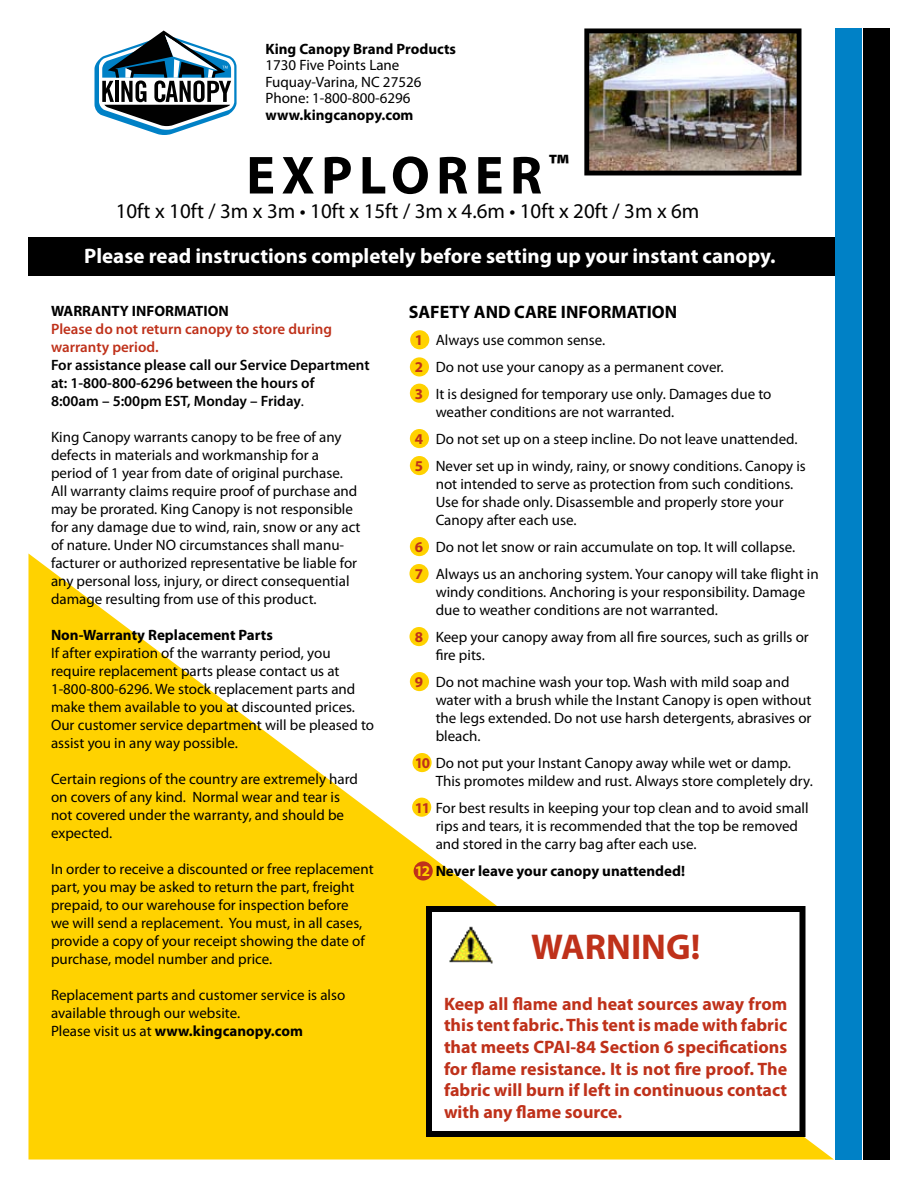
<style>
.page{position:relative;width:918px;height:1188px;background:#fff}
.page>*{position:absolute;margin:0;border:0;box-sizing:border-box;transform-origin:0 0}
.t1{font:700 54px "Myriad Pro";letter-spacing:.12em;color:#000}
.t2{font:700 36px "Myriad Pro";color:#bf311a}
.t3{font:700 21px "Myriad Pro";color:#fff}
.t4{font:21px "Myriad Pro";color:#000}
.t5{font:700 18px/21.6px "Myriad Pro";color:#bf311a;text-align:justify}
.t6{font:700 18px "Myriad Pro";color:#000}
.t7{font:15px/18px "Myriad Pro";color:#000}
.t8{font:700 15px "Myriad Pro";color:#000}
.t9{font:600 15px/18px "Myriad Pro";color:#000}
.t10{font:600 15px/18px "Myriad Pro";color:#bf311a}
.s1{font-weight:700;color:#bf311a}
.s2{color:#ffd200}
.s3{font-weight:400}
.s4{font-weight:700}
</style>
<div class="page">
<svg style="left:95px;top:31px;width:142px;height:104px"></svg>
<img style="left:590px;top:34px;width:206px;height:135px">
<div style="left:584px;top:28px;width:218px;height:147px;border:5px solid #000"></div>
<div style="left:410px;top:537px;width:19px;height:19px;background:#ffd200;border-radius:50%"></div>
<div style="left:410px;top:456px;width:19px;height:19px;background:#ffd200;border-radius:50%"></div>
<div style="left:410px;top:429px;width:19px;height:19px;background:#ffd200;border-radius:50%"></div>
<div style="left:410px;top:384px;width:19px;height:19px;background:#ffd200;border-radius:50%"></div>
<div style="left:410px;top:357px;width:19px;height:20px;background:#ffd200;border-radius:50%"></div>
<div style="left:410px;top:330px;width:19px;height:19px;background:#ffd200;border-radius:50%"></div>
<div style="left:28px;top:237px;width:828px;height:39px;background:#000"></div>
<svg style="left:28px;top:552px;width:806px;height:608px"></svg>
<div style="left:414px;top:861px;width:19px;height:20px;background:#bf311a;border-radius:50%"></div>
<div style="left:863px;top:28px;width:27px;height:1132px;background:#000"></div>
<div style="left:835px;top:28px;width:27px;height:1132px;background:#0081c6"></div>
<div style="left:429px;top:909px;width:373px;height:225px;background:#fff"></div>
<div style="left:426px;top:906px;width:380px;height:231px;border:6px solid #000"></div>
<img style="left:449px;top:926px;width:44px;height:38px">
<p class="t8" style="left:266px;top:39px;width:192px">King Canopy Brand Products</p>
<p class="t7" style="left:266px;top:57px;width:157px;line-height:16.5px">1730 Five Points Lane<br>Fuquay-Varina, NC 27526<br>Phone: 1-800-800-6296</p>
<p class="t8" style="left:266px;top:105px;width:150px">www.kingcanopy.com</p>
<h1 class="t1" style="left:246px;top:140px;width:324px">EXPLORER<sup>™</sup></h1>
<h3 class="t4" style="left:116px;top:198px;width:585px">10ft x 10ft / 3m x 3m • 10ft x 15ft / 3m x 4.6m • 10ft x 20ft / 3m x 6m</h3>
<h3 class="t3" style="left:84px;top:242px;width:693px">Please read instructions completely before setting up your instant canopy.</h3>
<p class="t6" style="left:409px;top:300px;width:268px">SAFETY AND CARE INFORMATION</p>
<p class="t7" style="left:415px;top:326px;width:358px;line-height:27px"><span class="s1">1</span> Always use common sense.<br><span class="s1">2</span> Do not use your canopy as a permanent cover.<br><span class="s1">3</span> It is designed for temporary use only. Damages due to</p>
<p class="t7" style="left:415px;top:398px;width:393px;line-height:27px;text-indent:21px">weather conditions are not warranted.<br><span class="s1">4</span> Do not set up on a steep incline. Do not leave unattended.<br><span class="s1">5</span> Never set up in windy, rainy, or snowy conditions. Canopy is</p>
<p class="t7" style="left:436px;top:474px;width:359px">not intended to serve as protection from such conditions.<br>Use for shade only. Disassemble and properly store your<br>Canopy after each use.</p>
<p class="t7" style="left:415px;top:533px;width:405px;line-height:27px"><span class="s1">6</span> Do not let snow or rain accumulate on top. It will collapse.<br><span class="s1">7</span> Always us an anchoring system. Your canopy will take flight in</p>
<p class="t7" style="left:436px;top:582px;width:371px">windy conditions. Anchoring is your responsibility. Damage due to weather conditions are not warranted.</p>
<p class="t7" style="left:436px;top:627px;width:375px;text-indent:-21px"><span class="s1">8</span> Keep your canopy away from all fire sources, such as grills or fire pits.</p>
<p class="t7" style="left:436px;top:672px;width:377px;text-indent:-21px"><span class="s1">9</span> Do not machine wash your top. Wash with mild soap and water with a brush while the Instant Canopy is open without the legs extended. Do not use harsh detergents, abrasives or bleach.</p>
<p class="t7" style="left:436px;top:753px;width:379px;text-indent:-21px"><span class="s1">10</span> Do not put your Instant Canopy away while wet or damp.<br>This promotes mildew and rust. Always store completely dry.</p>
<p class="t7" style="left:436px;top:798px;width:375px;text-indent:-21px"><span class="s1">11</span> For best results in keeping your top clean and to avoid small rips and tears, it is recommended that the top be removed and stored in the carry bag after each use.</p>
<p class="t8" style="left:415px;top:861px;width:272px"><span class="s2">12</span> Never leave your canopy unattended!</p>
<p class="t8" style="left:51px;top:301px;width:60px">WARRANTY</p>
<p class="t8" style="left:132px;top:301px;width:97px">INFORMATION</p>
<p class="t10" style="left:51px;top:319px;width:283px">Please do not return canopy to store during warranty period.</p>
<p class="t9" style="left:51px;top:355px;width:320px">For assistance please call our Service Department at: 1-800-800-6296 between the hours of<br>8:00am – 5:00pm EST, Monday – Friday<span class="s3">.</span></p>
<p class="t7" style="left:51px;top:427px;width:311px">King Canopy warrants canopy to be free of any defects in materials and workmanship for a period of 1 year from date of original purchase.<br>All warranty claims require proof of purchase and may be prorated. King Canopy is not responsible for any damage due to wind, rain, snow or any act of nature. Under NO circumstances shall manu&shy;facturer or authorized representative be liable for any personal loss, injury, or direct consequential damage resulting from use of this product.</p>
<p class="t8" style="left:51px;top:625px;width:223px">Non-Warranty Replacement Parts</p>
<p class="t7" style="left:51px;top:643px;width:325px">If after expiration of the warranty period, you require replacement parts please contact us at 1-800-800-6296. We stock replacement parts and make them available to you at discounted prices.<br>Our customer service department will be pleased to assist you in any way possible.</p>
<p class="t7" style="left:51px;top:769px;width:309px">Certain regions of the country are extremely hard on covers of any kind. Normal wear and tear is not covered under the warranty, and should be expected.</p>
<p class="t7" style="left:51px;top:859px;width:324px">In order to receive a discounted or free replacement part, you may be asked to return the part, freight prepaid, to our warehouse for inspection before<br>we will send a replacement. You must, in all cases, provide a copy of your receipt showing the date of purchase, model number and price.</p>
<p class="t7" style="left:51px;top:985px;width:296px">Replacement parts and customer service is also available through our website.<br>Please visit us at <span class="s4">www.kingcanopy.com</span></p>
<p class="t5" style="left:444px;top:992px;width:345px">Keep all flame and heat sources away from this tent fabric. This tent is made with fabric that meets CPAI-84 Section 6 specifications for flame resistance. It is not fire proof. The fabric will burn if left in continuous contact with any flame source.</p>
<h2 class="t2" style="left:531px;top:924px;width:171px">WARNING!</h2>
</div>
